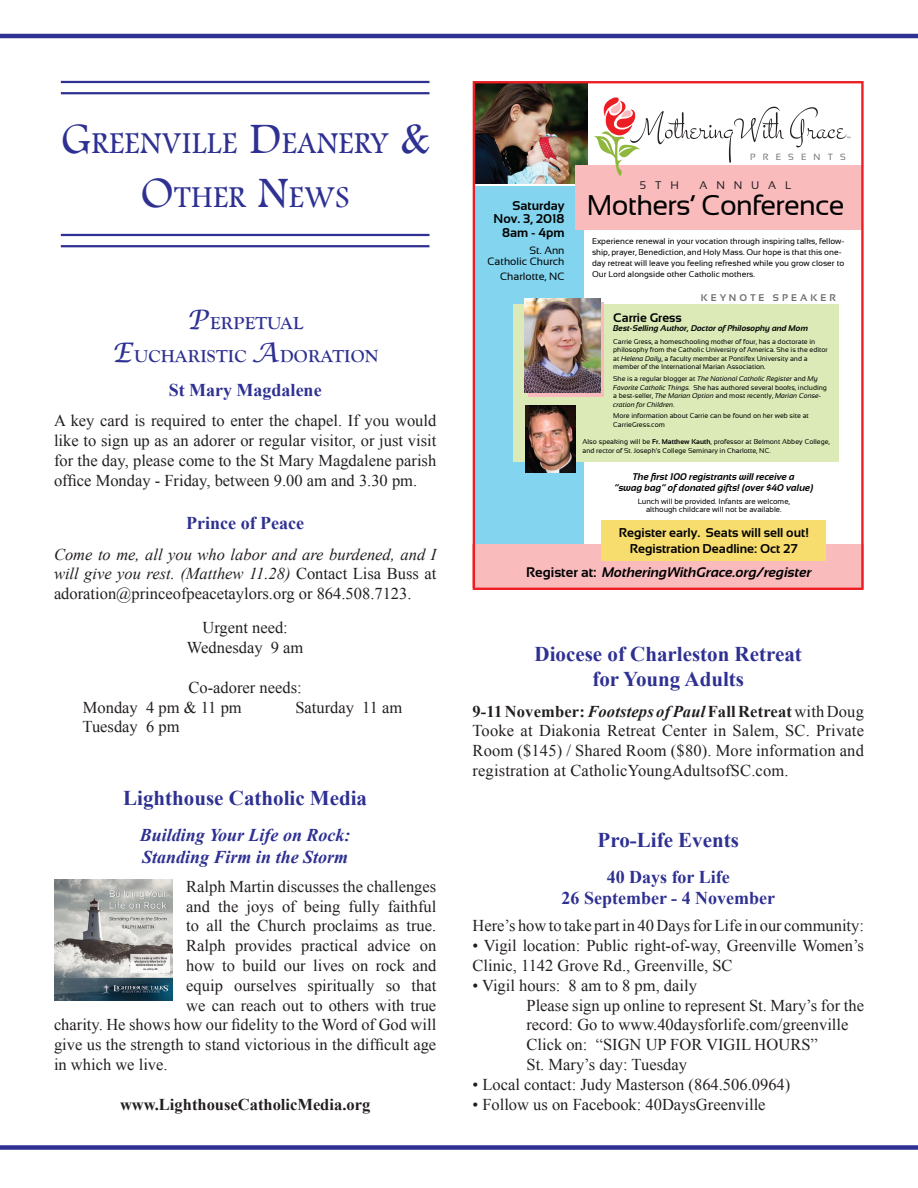
<style>
.page{position:relative;width:918px;height:1188px;background:#fff}
.page>*{position:absolute;margin:0;border:0;box-sizing:border-box;transform-origin:0 0}
.t1{font:31.5px "Footlight MT Light";letter-spacing:.015em;color:#2e3092}
.t2{font:28.5px "Sansation";letter-spacing:-.025em;color:#010101}
.Paragraph_Style_1{font:700 21px "Times New Roman";color:#2e3092}
.Paragraph_Style_1-2{font:700 18px "Times New Roman";color:#2e3092}
.Paragraph_Style_1-3{font:italic 700 18px "Times New Roman";color:#2e3092}
.Paragraph_Style_1-4{font:700 18px "Goudy Old Style T";letter-spacing:.01em;color:#2e3092}
.Paragraph_Style_1-5{font:16.5px/19.8px "Times New Roman";color:#231f20;text-align:justify}
.t3{font:italic 16.5px/19.8px "Times New Roman";color:#231f20;text-align:justify}
.Paragraph_Style_1-6{font:700 16.5px "Times New Roman";color:#231f20}
.t4{font:italic 700 13.95px "Sansation";color:#010101}
.t5{font:700 12.75px/13.8px "Sansation";color:#010101;text-align:right}
.t6{font:700 12.45px "Sansation";color:#010101}
.t7{font:11.1px "Sansation";letter-spacing:.8em;color:#231f20}
.t8{font:10.65px/10.6px "Sansation";color:#010101;text-align:right}
.t9{font:italic 700 9.75px/11.1px "Sansation";color:#010101;text-align:center}
.t10{font:700 9.75px "Sansation";letter-spacing:.32em;color:#6d6e71}
.t11{font:9px "Sansation";letter-spacing:.8em;color:#6d6e71}
.t12{font:8.4px/11.1px "Sansation";color:#010101}
.t13{font:italic 700 8.4px "Sansation";color:#010101}
.t14{font:7.65px/7.6px "Sansation";color:#010101;text-align:center}
.t15{font:6.9px/8.6px "Sansation";color:#010101}
.t16{font:italic 6.9px/8.6px "Sansation";color:#010101}
.s1{font-size:45px}
.s2{font-family:"Lucida Calligraphy";font-weight:400;font-style:italic;font-size:27px}
.s3{font-style:normal}
.s4{font-style:italic}
.s5{font-weight:700}
.s6{font-weight:700;font-style:italic}
.s7{font-style:inherit}
</style>
<div class="page">
<hr style="left:0;top:34px;width:918px;height:4px;background:#2e3092">
<div style="left:0;top:1145px;width:918px;height:5px;background:#2e3092"></div>
<hr style="left:61px;top:81px;width:368px;height:2px;background:#2e3092">
<hr style="left:61px;top:92px;width:368px;height:2px;background:#2e3092">
<hr style="left:61px;top:234px;width:368px;height:2px;background:#2e3092">
<hr style="left:61px;top:245px;width:368px;height:2px;background:#2e3092">
<svg style="left:473px;top:81px;width:391px;height:509px"></svg>
<svg style="left:528px;top:302px;width:76px;height:94px"></svg>
<img style="left:525px;top:298px;width:75px;height:95px">
<div style="left:602px;top:521px;width:224px;height:40px;background:#f7dd6d"></div>
<img style="left:525px;top:406px;width:50px;height:66px">
<img style="left:54px;top:879px;width:119px;height:122px">
<p class="t1" style="left:61px;top:124px;width:369px"><span class="s1">G</span>REENVILLE <span class="s1">D</span>EANERY <span class="s1">&amp;</span></p>
<p class="t1" style="left:141px;top:178px;width:210px"><span class="s1">O</span>THER <span class="s1">N</span>EWS</p>
<p class="Paragraph_Style_1-4" style="left:187px;top:313px;width:118px"><span class="s2">P</span>ERPETUAL</p>
<p class="Paragraph_Style_1-4" style="left:112px;top:346px;width:268px"><span class="s2">E</span>UCHARISTIC <span class="s2">A</span>DORATION</p>
<p class="Paragraph_Style_1-2" style="left:169px;top:377px;width:154px">St Mary Magdalene</p>
<p class="Paragraph_Style_1-5" style="left:54px;top:411px;width:384px">A key card is required to enter the chapel. If you would like to sign up as an adorer or regular visitor, or just visit for the day, please come to the St Mary Magdalene parish office Monday - Friday, between 9.00 am and 3.30 pm.</p>
<p class="Paragraph_Style_1-2" style="left:186px;top:510px;width:119px">Prince of Peace</p>
<p class="t3" style="left:54px;top:544px;width:384px">Come to me, all you who labor and are burdened, and I will give you rest. (Matthew 11.28) <span class="s3">Contact Lisa Buss at adoration@princeofpeacetaylors.org or 864.508.7123.</span></p>
<p class="Paragraph_Style_1-5" style="left:202px;top:618px;width:87px">Urgent need:</p>
<p class="Paragraph_Style_1-5" style="left:187px;top:637px;width:118px">Wednesday 9 am</p>
<p class="Paragraph_Style_1-5" style="left:189px;top:677px;width:115px">Co-adorer needs:</p>
<p class="Paragraph_Style_1-5" style="left:83px;top:697px;width:160px">Monday 4 pm &amp; 11 pm</p>
<p class="Paragraph_Style_1-5" style="left:295px;top:697px;width:109px">Saturday 11 am</p>
<p class="Paragraph_Style_1-5" style="left:83px;top:717px;width:99px">Tuesday 6 pm</p>
<p class="Paragraph_Style_1" style="left:123px;top:784px;width:245px">Lighthouse Catholic Media</p>
<p class="Paragraph_Style_1-3" style="left:140px;top:823px;width:212px">Building Your Life on Rock:</p>
<p class="Paragraph_Style_1-3" style="left:142px;top:844px;width:208px">Standing Firm in the Storm</p>
<p class="Paragraph_Style_1-5" style="left:186px;top:876px;width:252px">Ralph Martin discusses the challenges</p>
<p class="Paragraph_Style_1-5" style="left:186px;top:896px;width:252px">and the joys of being fully faithful</p>
<p class="Paragraph_Style_1-5" style="left:186px;top:916px;width:252px">to all the Church proclaims as true.</p>
<p class="Paragraph_Style_1-5" style="left:186px;top:936px;width:252px">Ralph provides practical advice on</p>
<p class="Paragraph_Style_1-5" style="left:186px;top:955px;width:252px">how to build our lives on rock and</p>
<p class="Paragraph_Style_1-5" style="left:186px;top:975px;width:251px">equip ourselves spiritually so that</p>
<p class="Paragraph_Style_1-5" style="left:186px;top:995px;width:251px">we can reach out to others with true</p>
<p class="Paragraph_Style_1-5" style="left:54px;top:1015px;width:384px">charity. He shows how our fidelity to the Word of God will</p>
<p class="Paragraph_Style_1-5" style="left:54px;top:1035px;width:384px">give us the strength to stand victorious in the difficult age</p>
<p class="Paragraph_Style_1-5" style="left:54px;top:1054px;width:115px">in which we live.</p>
<p class="Paragraph_Style_1-6" style="left:120px;top:1093px;width:252px">www.LighthouseCatholicMedia.org</p>
<p class="t11" style="left:750px;top:152px;width:97px">PRESENTS</p>
<p class="t5" style="left:494px;top:198px;width:72px">Saturday<br>Nov. 3, 2018<br>8am - 4pm</p>
<p class="t8" style="left:487px;top:245px;width:79px">St. Ann<br>Catholic Church</p>
<p class="t8" style="left:500px;top:271px;width:66px">Charlotte, NC</p>
<p class="t7" style="left:640px;top:179px;width:41px">5TH</p>
<p class="t7" style="left:699px;top:179px;width:93px">ANNUAL</p>
<p class="t2" style="left:587px;top:189px;width:259px">Mothers’ Conference</p>
<p class="t12" style="left:592px;top:236px;width:254px">Experience renewal in your vocation through inspiring talks, fellow&shy;ship, prayer, Benediction, and Holy Mass. Our hope is that this one&shy;day retreat will leave you feeling refreshed while you grow closer to Our Lord alongside other Catholic mothers.</p>
<p class="t10" style="left:701px;top:292px;width:137px">KEYNOTE SPEAKER</p>
<p class="t15" style="left:613px;top:337px;width:216px">Carrie Gress, a homeschooling mother of four, has a doctorate in philosophy from the Catholic University of America. She is the editor at <span class="s4">Helena Daily</span>, a faculty member at Pontifex University and a member of the International Marian Association.</p>
<p class="t16" style="left:613px;top:374px;width:215px"><span class="s3">She is a regular blogger at</span> The National Catholic Register <span class="s3">and</span> My Favorite Catholic Things. <span class="s3">She has authored several books, including a best-seller,</span> The Marian Option <span class="s3">and most recently,</span> Marian Conse&shy;cration for Children<span class="s3">.</span></p>
<p class="t15" style="left:613px;top:412px;width:197px">More information about Carrie can be found on her web site at<br>CarrieGress.com</p>
<p class="t6" style="left:613px;top:310px;width:70px">Carrie Gress</p>
<p class="t13" style="left:613px;top:324px;width:196px">Best-Selling Author, Doctor of Philosophy and Mom</p>
<p class="t15" style="left:583px;top:437px;width:249px;line-height:9px">Also speaking will be <span class="s5">Fr. Matthew Kauth</span>, professor at Belmont Abbey College, and rector of St. Joseph’s College Seminary in Charlotte, NC.</p>
<p class="t9" style="left:614px;top:471px;width:201px">The first 100 registrants will receive a<br>“swag bag” of donated gifts! (over $40 value)</p>
<p class="t14" style="left:638px;top:497px;width:154px">Lunch will be provided. Infants are welcome, although childcare will not be available.</p>
<p class="t5" style="left:619px;top:525px;width:192px;line-height:15.3px;text-align:center">Register early. Seats will sell out!<br>Registration Deadline: Oct 27</p>
<p class="t4" style="left:526px;top:565px;width:287px"><span class="s3">Register at:</span> MotheringWithGrace.org/register</p>
<p class="Paragraph_Style_1" style="left:535px;top:639px;width:269px">Diocese of Charleston Retreat</p>
<p class="Paragraph_Style_1" style="left:592px;top:664px;width:153px">for Young Adults</p>
<p class="Paragraph_Style_1-5" style="left:472px;top:701px;width:393px"><span class="s5">9-11 November:</span> <span class="s6">Footsteps of Paul</span> <span class="s5">Fall Retreat</span> with Doug Tooke at Diakonia Retreat Center in Salem, SC. Private Room ($145) / Shared Room ($80). More information and registration at CatholicYoungAdultsofSC.com<span class="s7">.</span></p>
<p class="Paragraph_Style_1" style="left:598px;top:825px;width:143px">Pro-Life Events</p>
<p class="Paragraph_Style_1-2" style="left:607px;top:864px;width:125px">40 Days for Life</p>
<p class="Paragraph_Style_1-2" style="left:562px;top:886px;width:215px">26 September - 4 November</p>
<p class="Paragraph_Style_1-5" style="left:472px;top:916px;width:393px">Here’s how to take part in 40 Days for Life in our community:</p>
<p class="Paragraph_Style_1-5" style="left:472px;top:936px;width:393px">• Vigil location: Public right-of-way, Greenville Women’s<br>Clinic, 1142 Grove Rd., Greenville, SC</p>
<p class="Paragraph_Style_1-5" style="left:472px;top:975px;width:226px">• Vigil hours: 8 am to 8 pm, daily</p>
<p class="Paragraph_Style_1-5" style="left:527px;top:995px;width:339px">Please sign up online to represent St. Mary’s for the</p>
<p class="Paragraph_Style_1-5" style="left:527px;top:1015px;width:323px">record: Go to www.40daysforlife.com/greenville</p>
<p class="Paragraph_Style_1-5" style="left:527px;top:1035px;width:293px">Click on: “SIGN UP FOR VIGIL HOURS”</p>
<p class="Paragraph_Style_1-5" style="left:527px;top:1054px;width:162px">St. Mary’s day: Tuesday</p>
<p class="Paragraph_Style_1-5" style="left:472px;top:1074px;width:319px">• Local contact: Judy Masterson (864.506.0964)</p>
<p class="Paragraph_Style_1-5" style="left:472px;top:1094px;width:295px">• Follow us on Facebook: 40DaysGreenville</p>
</div>
